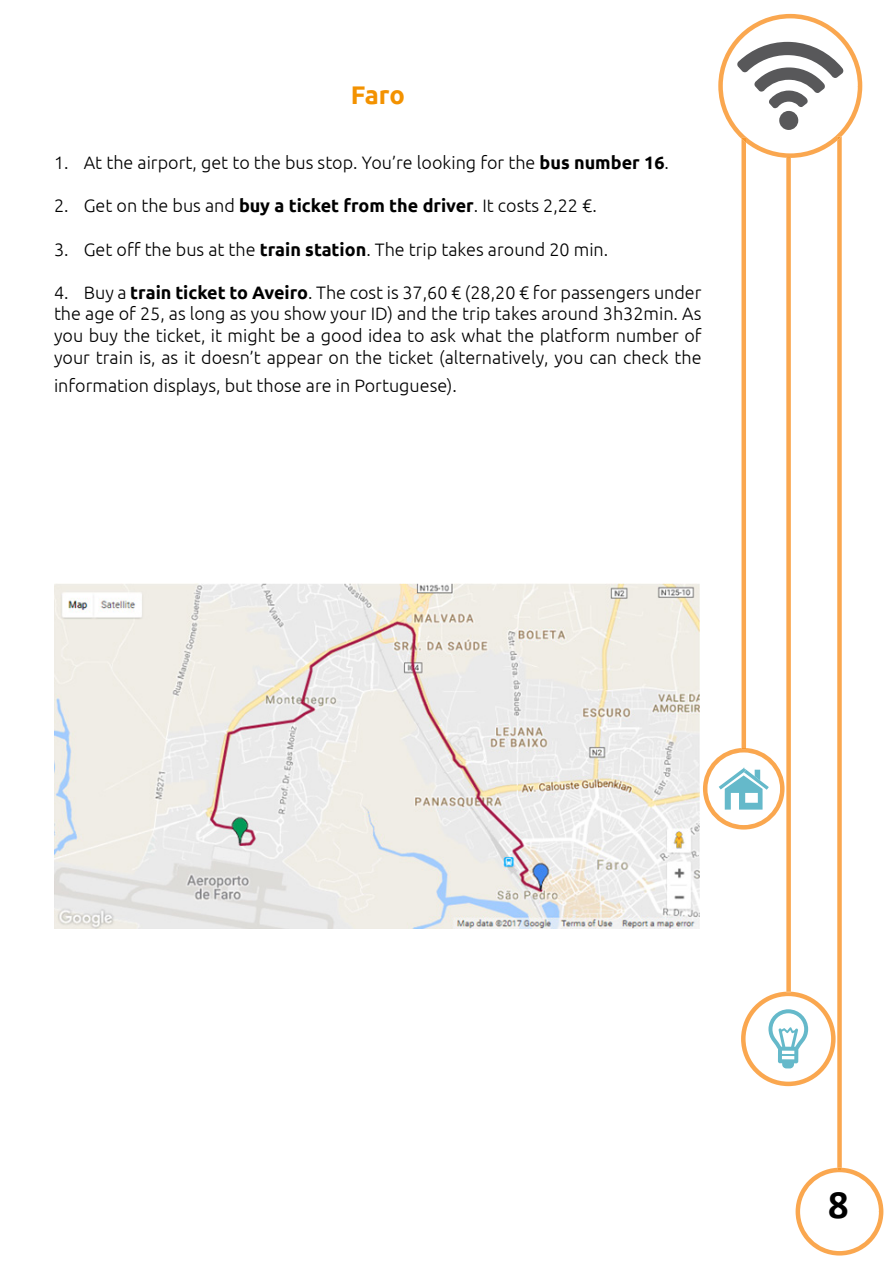
<style>
.page{position:relative;width:893px;height:1263px;background:#fff}
.page>*{position:absolute;margin:0;border:0;box-sizing:border-box;transform-origin:0 0}
.t1{font:700 40.5px "Calibri";color:#000}
.t2{font:700 25.5px "Ubuntu";color:#f39200}
.t3{font:300 18px/21.6px "Ubuntu";color:#000;text-align:justify}
.s1{font-weight:700}
</style>
<div class="page">
<svg style="left:703px;top:14px;width:180px;height:1241px"></svg>
<img style="left:54px;top:584px;width:645px;height:344px">
<h2 class="t2" style="left:351px;top:80px;width:56px">Faro</h2>
<p class="t3" style="left:54px;top:151px;width:614px">1. At the airport, get to the bus stop. You’re looking for the <span class="s1">bus number 16</span>.</p>
<p class="t3" style="left:54px;top:195px;width:542px">2. Get on the bus and <span class="s1">buy a ticket from the driver</span>. It costs 2,22 €.</p>
<p class="t3" style="left:54px;top:238px;width:556px">3. Get off the bus at the <span class="s1">train station</span>. The trip takes around 20 min.</p>
<p class="t3" style="left:54px;top:281px;width:649px">4. Buy a <span class="s1">train ticket to Aveiro</span>. The cost is 37,60 € (28,20 € for passengers under the age of 25, as long as you show your ID) and the trip takes around 3h32min. As you buy the ticket, it might be a good idea to ask what the platform number of your train is, as it doesn’t appear on the ticket (alternatively, you can check the</p>
<p class="t3" style="left:54px;top:375px;width:402px">information displays, but those are in Portuguese).</p>
<h1 class="t1" style="left:828px;top:1176px;width:22px">8</h1>
</div>
